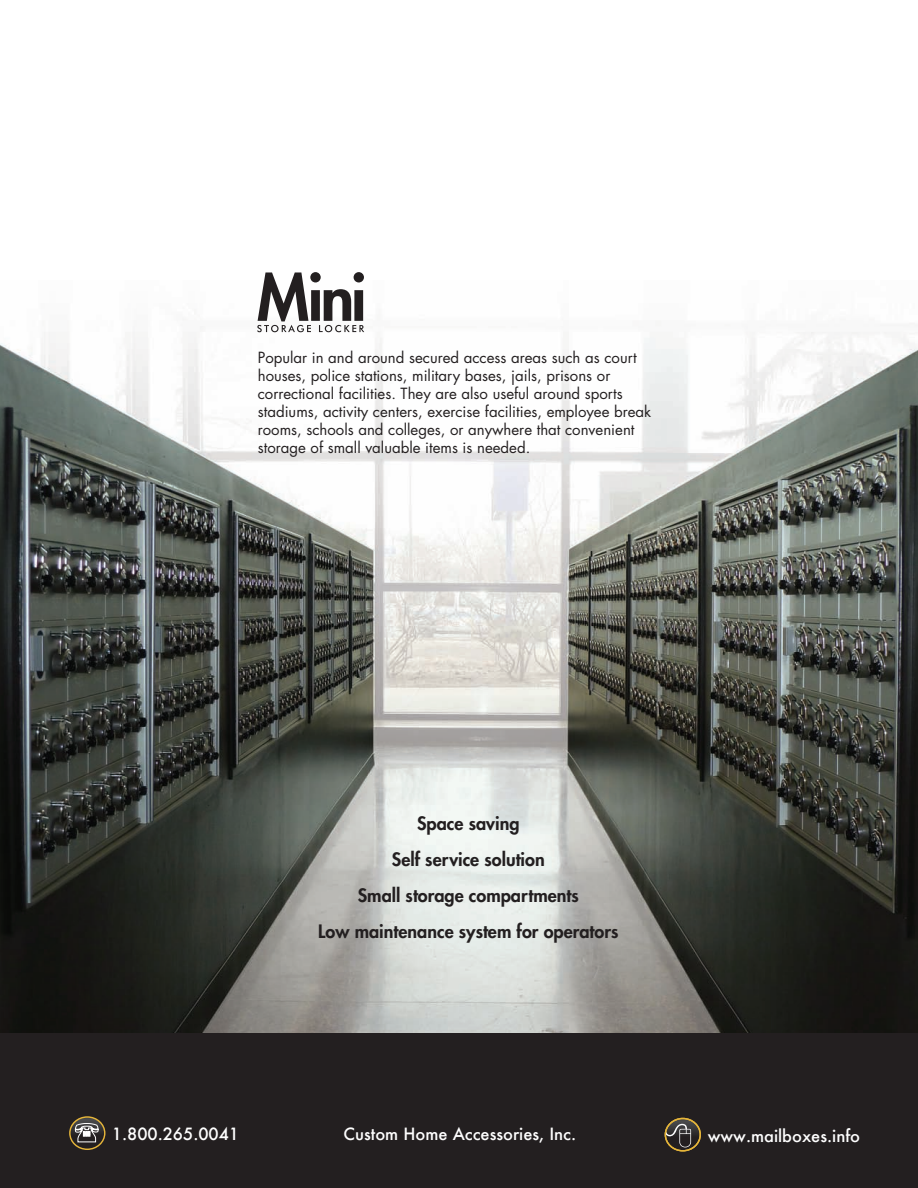
<style>
.page{position:relative;width:918px;height:1188px;background:#fff}
.page>*{position:absolute;margin:0;border:0;box-sizing:border-box;transform-origin:0 0}
.t1{font:800 18px "Futura";color:#231f20}
.t2{font:500 16.5px "Futura";color:#fff}
.t3{font:15px/18px "Futura";color:#231f20}
</style>
<div class="page">
<img style="left:0;top:326px;width:918px;height:707px">
<div style="left:0;top:1033px;width:918px;height:155px;background:#231f20"></div>
<svg style="left:257px;top:272px;width:107px;height:60px"></svg>
<div style="left:69px;top:1116px;width:36px;height:34px;border:1px solid #e5b53a;border-radius:50%"></div>
<svg style="left:70px;top:1117px;width:35px;height:32px"></svg>
<svg style="left:665px;top:1118px;width:35px;height:33px"></svg>
<div style="left:665px;top:1118px;width:36px;height:34px;border:1px solid #e5b53a;border-radius:50%"></div>
<p class="t3" style="left:258px;top:348px;width:395px">Popular in and around secured access areas such as court houses, police stations, military bases, jails, prisons or correctional facilities. They are also useful around sports stadiums, activity centers, exercise facilities, employee break rooms, schools and colleges, or anywhere that convenient storage of small valuable items is needed.</p>
<p class="t1" style="left:417px;top:812px;width:104px">Space saving</p>
<p class="t1" style="left:392px;top:848px;width:154px">Self service solution</p>
<p class="t1" style="left:358px;top:884px;width:223px">Small storage compartments</p>
<p class="t1" style="left:318px;top:920px;width:302px">Low maintenance system for operators</p>
<p class="t2" style="left:112px;top:1123px;width:129px">1.800.265.0041</p>
<p class="t2" style="left:344px;top:1123px;width:234px">Custom Home Accessories, Inc.</p>
<p class="t2" style="left:708px;top:1124px;width:154px">www.mailboxes.info</p>
</div>
